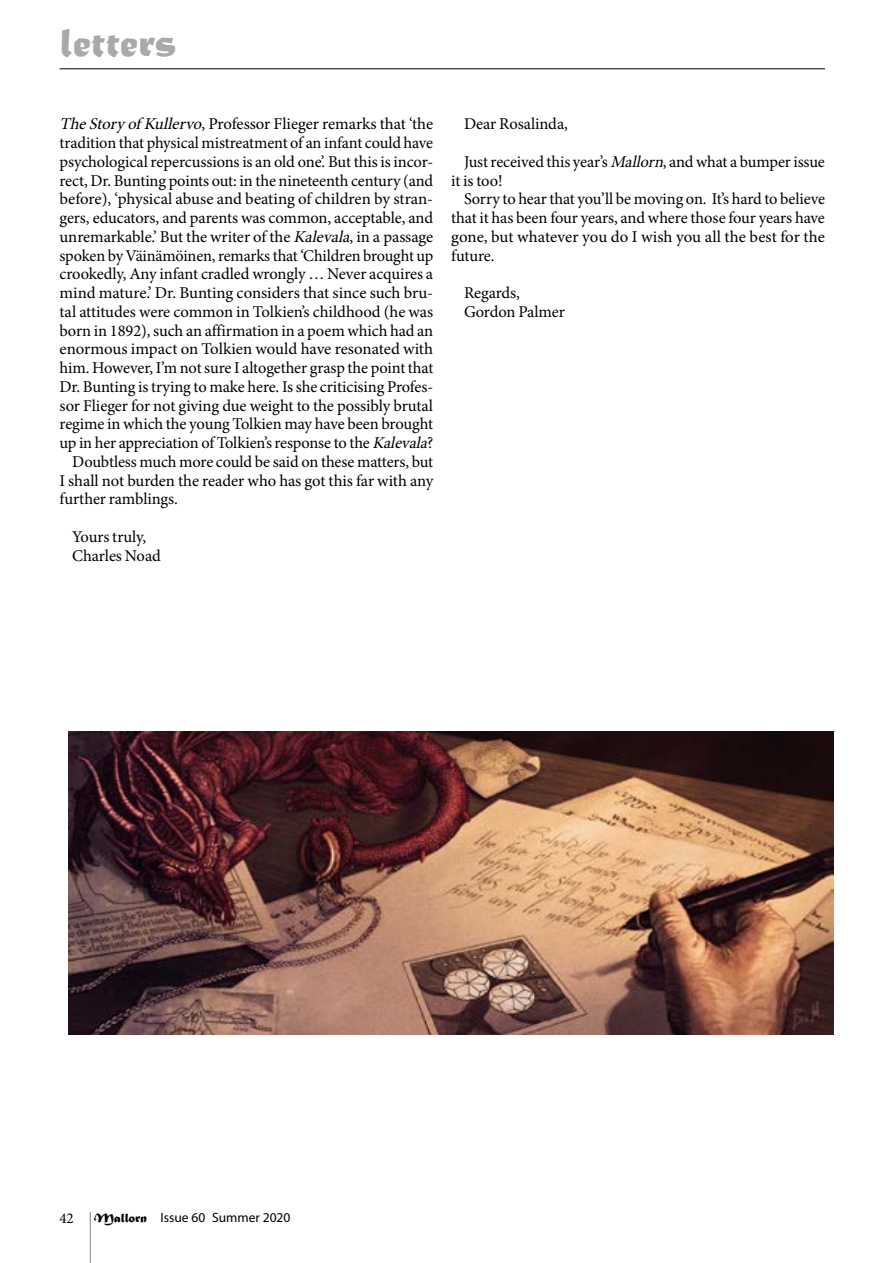
<style>
.page{position:relative;width:893px;height:1263px;background:#fff}
.page>*{position:absolute;margin:0;border:0;box-sizing:border-box;transform-origin:0 0}
.t1{font:43.65px "Matura MT Script Capitals";color:#a7a9ac}
.t2{font:16.5px/18.8px "Minion Pro";letter-spacing:-.005em;color:#000}
.t3{font:15px "Minion Pro";color:#000}
.t4{font:13.5px "Myriad Pro";color:#000}
.s1{font-style:italic}
.s2{font-family:"Matura MT Script Capitals"}
</style>
<div class="page">
<hr style="left:60px;top:68px;width:765px;height:1px;background:#000">
<hr style="left:90px;top:1212px;width:1px;height:51px;background:#808285">
<img style="left:69px;top:731px;width:765px;height:303px">
<h1 class="t1" style="left:60px;top:16px;width:119px">letters</h1>
<p class="t2" style="left:60px;top:115px;width:375px"><span class="s1">TheStoryof Kullervo</span>, Professor Flieger remarks that ‘the</p>
<p class="t2" style="left:60px;top:133px;width:375px">tradition that physical mistreatment of an infant could have</p>
<p class="t2" style="left:60px;top:152px;width:375px">psychological repercussions is an old one’. But this is incor-</p>
<p class="t2" style="left:60px;top:171px;width:375px">rect, Dr. Bunting points out: in the nineteenth century (and</p>
<p class="t2" style="left:60px;top:190px;width:375px">before), ‘physical abuse and beating of children by stran-</p>
<p class="t2" style="left:60px;top:208px;width:375px">gers, educators, and parents was common, acceptable, and</p>
<p class="t2" style="left:60px;top:227px;width:375px">unremarkable.’ But the writer of the <span class="s1">Kalevala</span>, in a passage</p>
<p class="t2" style="left:60px;top:246px;width:375px">spoken by Väinämöinen, remarks that ‘Children brought up</p>
<p class="t2" style="left:60px;top:265px;width:375px">crookedly, Any infant cradled wrongly … Never acquires a</p>
<p class="t2" style="left:60px;top:283px;width:375px">mind mature.’ Dr. Bunting considers that since such bru-</p>
<p class="t2" style="left:60px;top:302px;width:375px">tal attitudes were common in Tolkien’s childhood (he was</p>
<p class="t2" style="left:60px;top:321px;width:375px">born in 1892), such an affirmation in a poem which had an</p>
<p class="t2" style="left:60px;top:340px;width:375px">enormous impact on Tolkien would have resonated with</p>
<p class="t2" style="left:60px;top:358px;width:375px">him. However, I’m not sure I altogether grasp the point that</p>
<p class="t2" style="left:60px;top:377px;width:375px">Dr. Bunting is trying to make here. Is she criticising Profes-</p>
<p class="t2" style="left:60px;top:396px;width:375px">sor Flieger for not giving due weight to the possibly brutal</p>
<p class="t2" style="left:60px;top:415px;width:375px">regime in which the young Tolkien may have been brought</p>
<p class="t2" style="left:60px;top:433px;width:375px">up in her appreciation of Tolkien’s response to the <span class="s1">Kalevala</span>?</p>
<p class="t2" style="left:72px;top:452px;width:362px">Doubtless much more could be said on these matters, but</p>
<p class="t2" style="left:60px;top:471px;width:375px">I shall not burden the reader who has got this far with any</p>
<p class="t2" style="left:60px;top:490px;width:120px">further ramblings.</p>
<p class="t2" style="left:72px;top:527px;width:90px">Yours truly,<br>Charles Noad</p>
<p class="t2" style="left:464px;top:115px;width:105px">Dear Rosalinda,</p>
<p class="t2" style="left:451px;top:152px;width:375px;text-indent:13px">Just received this year’s <span class="s1">Mallorn</span>, and what a bumper issue it is too!</p>
<p class="t2" style="left:451px;top:190px;width:375px;text-align:justify;text-indent:13px">Sorry to hear that you’ll be moving on. It’s hard to believe that it has been four years, and where those four years have gone, but whatever you do I wish you all the best for the future.</p>
<p class="t2" style="left:464px;top:283px;width:103px">Regards,<br>Gordon Palmer</p>
<p class="t3" style="left:60px;top:1208px;width:16px">42</p>
<p class="t4" style="left:94px;top:1209px;width:198px"><span class="s2">Mallorn</span> Issue 60 Summer 2020</p>
</div>
